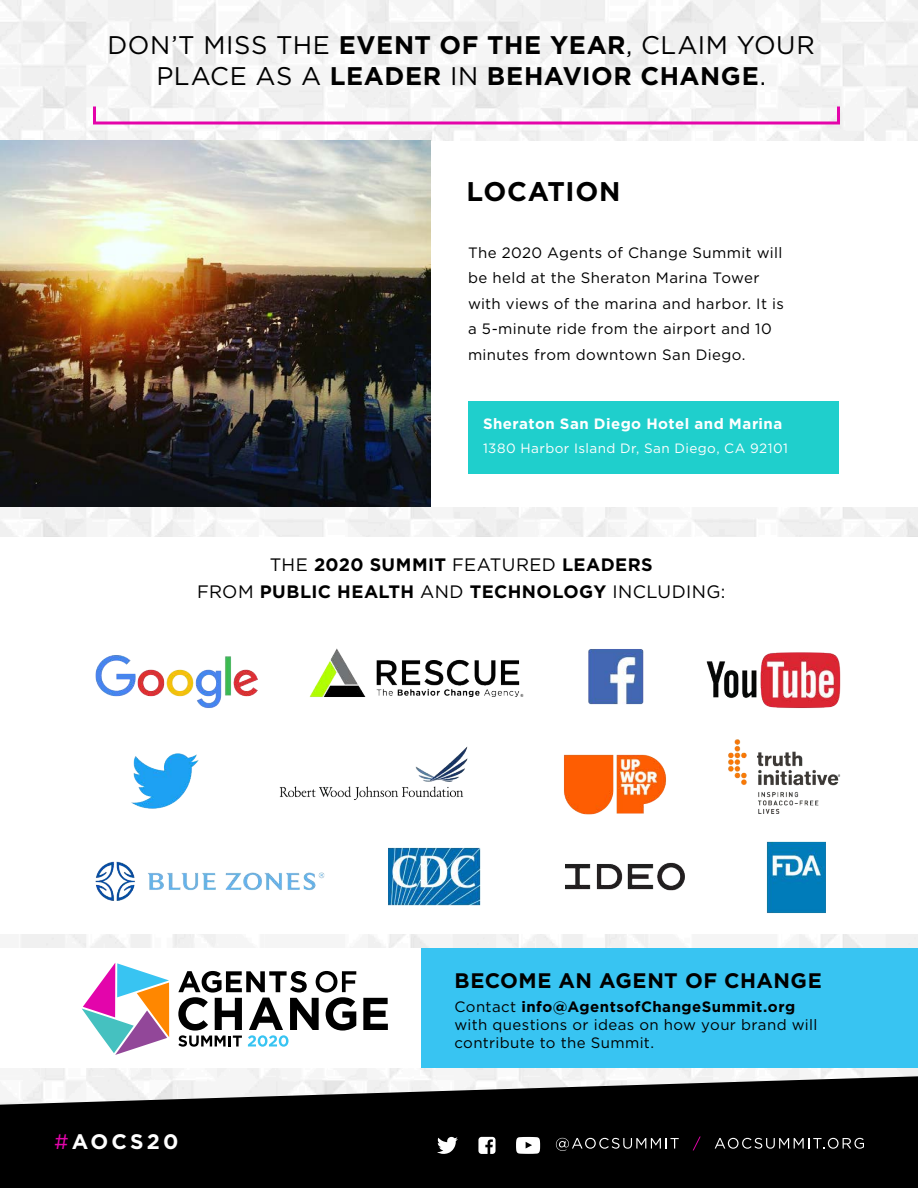
<style>
.page{position:relative;width:918px;height:1188px;background:#fff}
.page>*{position:absolute;margin:0;border:0;box-sizing:border-box;transform-origin:0 0}
.Sub_Head{font:700 27px "Gotham HTF";letter-spacing:.03em;color:#000}
.Body_Left{font:700 25.5px/30.6px "Gotham HTF";letter-spacing:.02em;color:#000;text-align:center}
.Body_Left-2{font:700 21px "Gotham HTF";letter-spacing:.02em;color:#000}
.t1{font:700 21px "Gotham HTF";letter-spacing:.15em;color:#fff}
.Body_Left-3{font:700 18px "Gotham HTF";letter-spacing:.02em;color:#000}
.Body_Left-4{font:15px/25.5px "Gotham HTF";letter-spacing:.025em;color:#000}
.Body_Centered{font:700 15px "Gotham HTF";letter-spacing:.035em;color:#fff}
.Body_Centered-2{font:13.5px "Gotham HTF";letter-spacing:.035em;color:#fff}
.s1{font-weight:400}
.s2{font-weight:400;color:#e305ab}
.s3{font-weight:700}
</style>
<div class="page">
<div style="left:422px;top:948px;width:496px;height:120px;background:#38c4f2"></div>
<img style="left:95px;top:648px;width:746px;height:266px">
<svg style="left:363px;top:998px;width:25px;height:32px"></svg>
<svg style="left:178px;top:971px;width:178px;height:76px"></svg>
<svg style="left:82px;top:963px;width:87px;height:92px"></svg>
<div style="left:93px;top:105px;width:747px;height:19px;border:3px solid #e404aa"></div>
<div style="left:468px;top:401px;width:370px;height:73px;background:#1fcfcc"></div>
<img style="left:0;top:141px;width:430px;height:366px">
<svg style="left:0;top:1076px;width:918px;height:112px;background:#212121"></svg>
<svg style="left:437px;top:1137px;width:21px;height:17px"></svg>
<svg style="left:478px;top:1137px;width:18px;height:17px"></svg>
<svg style="left:516px;top:1137px;width:24px;height:17px"></svg>
<svg style="left:556px;top:1138px;width:123px;height:13px;background:#313131"></svg>
<svg style="left:693px;top:1137px;width:8px;height:13px"></svg>
<svg style="left:715px;top:1138px;width:149px;height:11px;background:#3b3b3b"></svg>
<p class="Body_Left" style="left:108px;top:29px;width:709px"><span class="s1">DON’T MISS THE</span> EVENT OF THE YEAR<span class="s1">, CLAIM YOUR<br>PLACE AS A</span> LEADER <span class="s1">IN</span> BEHAVIOR CHANGE<span class="s1">.</span></p>
<p class="Sub_Head" style="left:466px;top:176px;width:156px">LOCATION</p>
<p class="Body_Left-4" style="left:468px;top:239px;width:317px">The 2020 Agents of Change Summit will be held at the Sheraton Marina Tower with views of the marina and harbor. It is a 5-minute ride from the airport and 10 minutes from downtown San Diego.</p>
<p class="Body_Centered" style="left:483px;top:415px;width:301px">Sheraton San Diego Hotel and Marina</p>
<p class="Body_Centered-2" style="left:483px;top:441px;width:307px">1380 Harbor Island Dr, San Diego, CA 92101</p>
<p class="Body_Left-3" style="left:270px;top:554px;width:385px"><span class="s1">THE</span> 2020 SUMMIT <span class="s1">FEATURED</span> LEADERS</p>
<p class="Body_Left-3" style="left:197px;top:582px;width:530px"><span class="s1">FROM</span> PUBLIC HEALTH <span class="s1">AND</span> TECHNOLOGY <span class="s1">INCLUDING:</span></p>
<p class="t1" style="left:54px;top:1130px;width:126px"><span class="s2">#</span>AOCS20</p>
<p class="Body_Left-2" style="left:454px;top:968px;width:369px">BECOME AN AGENT OF CHANGE</p>
<p class="Body_Left-4" style="left:454px;top:997px;width:364px;line-height:18px">Contact <span class="s3">info@AgentsofChangeSummit.org </span>with questions or ideas on how your brand will contribute to the Summit.</p>
</div>
